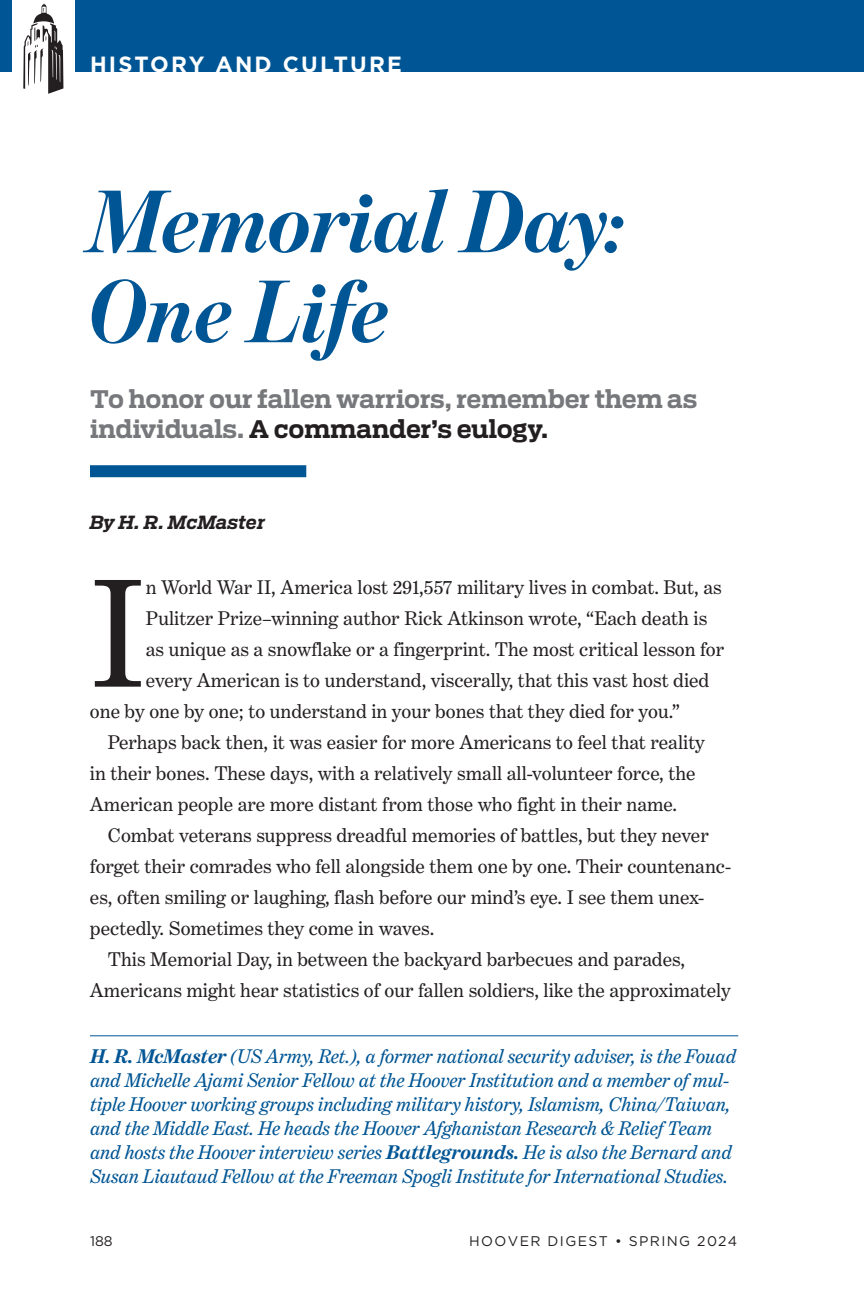
<style>
.page{position:relative;width:864px;height:1296px;background:#fff}
.page>*{position:absolute;margin:0;border:0;box-sizing:border-box;transform-origin:0 0}
.t1{font:156px "Benton Modern Text";color:#231f20}
.t2{font:italic 700 90px/90px "Benton Mod Disp";letter-spacing:-.005em;color:#005594}
.t3{font:700 24px/30px "Receiver";letter-spacing:-.005em;color:#76787b}
.t4{font:700 22px "Gotham";letter-spacing:.1em;color:#fff}
.t5{font:20px "Benton Modern Text";color:#231f20}
.t6{font:italic 20px/24px "Benton Modern Text";color:#005594}
.t7{font:italic 700 18px "Receiver";letter-spacing:.01em;color:#231f20}
.t8{font:14px "Gotham";letter-spacing:.1em;color:#231f20}
.s1{color:#231f20}
.s2{font-weight:700}
</style>
<div class="page">
<div style="left:0;top:0;width:864px;height:72px;background:#005594"></div>
<div style="left:12px;top:0;width:63px;height:94px;background:#fff"></div>
<svg style="left:23px;top:4px;width:40px;height:90px"></svg>
<div style="left:90px;top:465px;width:216px;height:12px;background:#005594"></div>
<hr style="left:90px;top:1035px;width:648px;height:1px;background:#005594">
<p class="t4" style="left:90px;top:50px;width:313px">HISTORY AND CULTURE</p>
<p class="t2" style="left:90px;top:176px;width:539px">Memorial Day:<br>One Life</p>
<p class="t3" style="left:90px;top:385px;width:609px">To honor our fallen warriors, remember them as individuals. <span class="s1">A commander’s eulogy.</span></p>
<p class="t7" style="left:90px;top:511px;width:176px">By H. R. McMaster</p>
<p class="t1" style="left:90px;top:547px;width:57px">I</p>
<p class="t5" style="left:146px;top:576px;width:577px">n World War II, America lost 291,557 military lives in combat. But, as</p>
<p class="t5" style="left:146px;top:607px;width:563px">Pulitzer Prize–winning author Rick Atkinson wrote, “Each death is</p>
<p class="t5" style="left:146px;top:638px;width:580px">as unique as a snowflake or a fingerprint. The most critical lesson for</p>
<p class="t5" style="left:146px;top:669px;width:565px">every American is to understand, viscerally, that this vast host died</p>
<p class="t5" style="left:90px;top:700px;width:592px">one by one by one; to understand in your bones that they died for you.”</p>
<p class="t5" style="left:108px;top:731px;width:599px">Perhaps back then, it was easier for more Americans to feel that reality</p>
<p class="t5" style="left:90px;top:762px;width:607px">in their bones. These days, with a relatively small all-volunteer force, the</p>
<p class="t5" style="left:90px;top:793px;width:589px">American people are more distant from those who fight in their name.</p>
<p class="t5" style="left:108px;top:824px;width:602px">Combat veterans suppress dreadful memories of battles, but they never</p>
<p class="t5" style="left:90px;top:855px;width:643px">forget their comrades who fell alongside them one by one. Their countenanc-</p>
<p class="t5" style="left:90px;top:886px;width:616px">es, often smiling or laughing, flash before our mind’s eye. I see them unex-</p>
<p class="t5" style="left:90px;top:917px;width:346px">pectedly. Sometimes they come in waves.</p>
<p class="t5" style="left:108px;top:948px;width:579px">This Memorial Day, in between the backyard barbecues and parades,</p>
<p class="t5" style="left:90px;top:979px;width:643px">Americans might hear statistics of our fallen soldiers, like the approximately</p>
<p class="t6" style="left:90px;top:1044px;width:648px"><span class="s2">H. R. McMaster</span> (US Army, Ret.), a former national security adviser, is the Fouad and Michelle Ajami Senior Fellow at the Hoover Institution and a member of mul&shy;tiple Hoover working groups including military history, Islamism, China/Taiwan, and the Middle East. He heads the Hoover Afghanistan Research &amp; Relief Team and hosts the Hoover interview series <span class="s2">Battlegrounds.</span> He is also the Bernard and Susan Liautaud Fellow at the Freeman Spogli Institute for International Studies.</p>
<p class="t8" style="left:90px;top:1232px;width:24px">188</p>
<p class="t8" style="left:469px;top:1232px;width:269px">HOOVER DIGEST • Spri ng 2024</p>
</div>
